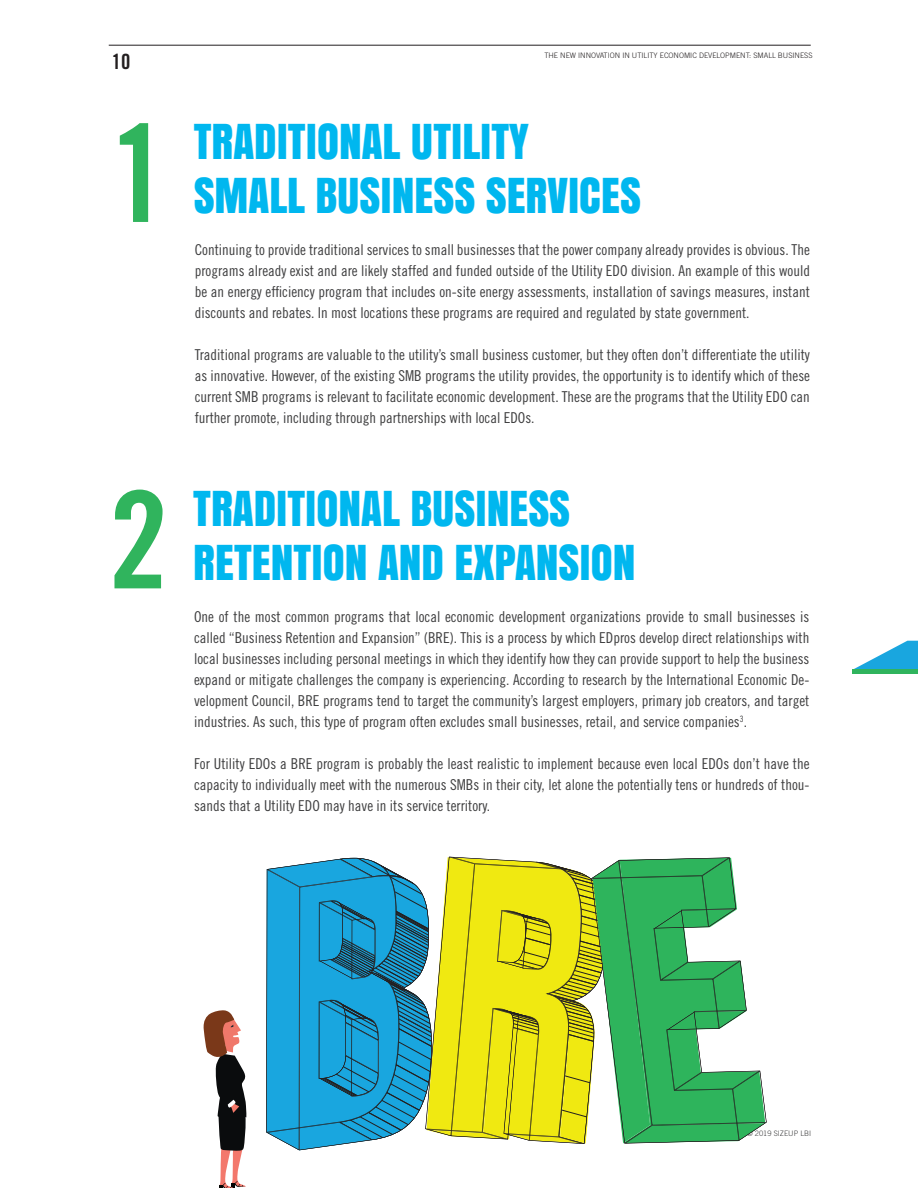
<style>
.page{position:relative;width:918px;height:1188px;background:#fff}
.page>*{position:absolute;margin:0;border:0;box-sizing:border-box;transform-origin:0 0}
.p_blue_highlighted{font:135px "Trade Gothic LT Std Bd Cn 20";color:#30b45d}
.t1{font:45px "Anton";color:#00b7ef}
.t2{font:21px "Trade Gothic LT Std Bd Cn 20";color:#231f20}
.t3{font:15px/21px "Trade Gothic LT Std Cn 18";color:#3e3e3f;text-align:justify}
.t4{font:300 7.5px "Trade Gothic LT Std";color:#231f20}
.t5{font:300 7.5px "Trade Gothic LT Std";color:#3e3e3f}
</style>
<div class="page">
<hr style="left:109px;top:45px;width:702px;height:1px;background:#231f20">
<svg style="left:266px;top:857px;width:501px;height:293px"></svg>
<svg style="left:203px;top:1010px;width:44px;height:178px"></svg>
<svg style="left:853px;top:641px;width:65px;height:29px"></svg>
<hr style="left:853px;top:670px;width:65px;height:4px;background:#30b45d">
<h3 class="t2" style="left:112px;top:49px;width:20px">10</h3>
<p class="t4" style="left:544px;top:51px;width:270px">THE NEW INNOVATION IN UTILITY ECONOMIC DEVELOPMENT: SMALL BUSINESS</p>
<p class="p_blue_highlighted" style="left:109px;top:92px;width:61px">1</p>
<p class="p_blue_highlighted" style="left:109px;top:458px;width:61px">2</p>
<p class="t1" style="left:194px;top:106px;width:336px">TRADITIONAL UTILITY</p>
<p class="t1" style="left:194px;top:160px;width:449px">SMALL BUSINESS SERVICES</p>
<p class="t3" style="left:195px;top:239px;width:617px">Continuing to provide traditional services to small businesses that the power company already provides is obvious. The programs already exist and are likely staffed and funded outside of the Utility EDO division. An example of this would be an energy efficiency program that includes on-site energy assessments, installation of savings measures, instant discounts and rebates. In most locations these programs are required and regulated by state government.</p>
<p class="t3" style="left:195px;top:344px;width:617px">Traditional programs are valuable to the utility’s small business customer, but they often don’t differentiate the utility as innovative. However, of the existing SMB programs the utility provides, the opportunity is to identify which of these current SMB programs is relevant to facilitate economic development. These are the programs that the Utility EDO can further promote, including through partnerships with local EDOs.</p>
<p class="t1" style="left:193px;top:473px;width:379px">TRADITIONAL BUSINESS</p>
<p class="t1" style="left:193px;top:527px;width:444px">RETENTION AND EXPANSION</p>
<p class="t3" style="left:194px;top:606px;width:617px">One of the most common programs that local economic development organizations provide to small businesses is called “Business Retention and Expansion” (BRE). This is a process by which EDpros develop direct relationships with local businesses including personal meetings in which they identify how they can provide support to help the business expand or mitigate challenges the company is experiencing. According to research by the International Economic De&shy;velopment Council, BRE programs tend to target the community’s largest employers, primary job creators, and target industries. As such, this type of program often excludes small businesses, retail, and service companies<sup>3</sup>.</p>
<p class="t3" style="left:194px;top:753px;width:617px">For Utility EDOs a BRE program is probably the least realistic to implement because even local EDOs don’t have the capacity to individually meet with the numerous SMBs in their city, let alone the potentially tens or hundreds of thou&shy;sands that a Utility EDO may have in its service territory.</p>
<p class="t5" style="left:747px;top:1129px;width:66px">© 2019 SIZEUP LBI</p>
</div>
